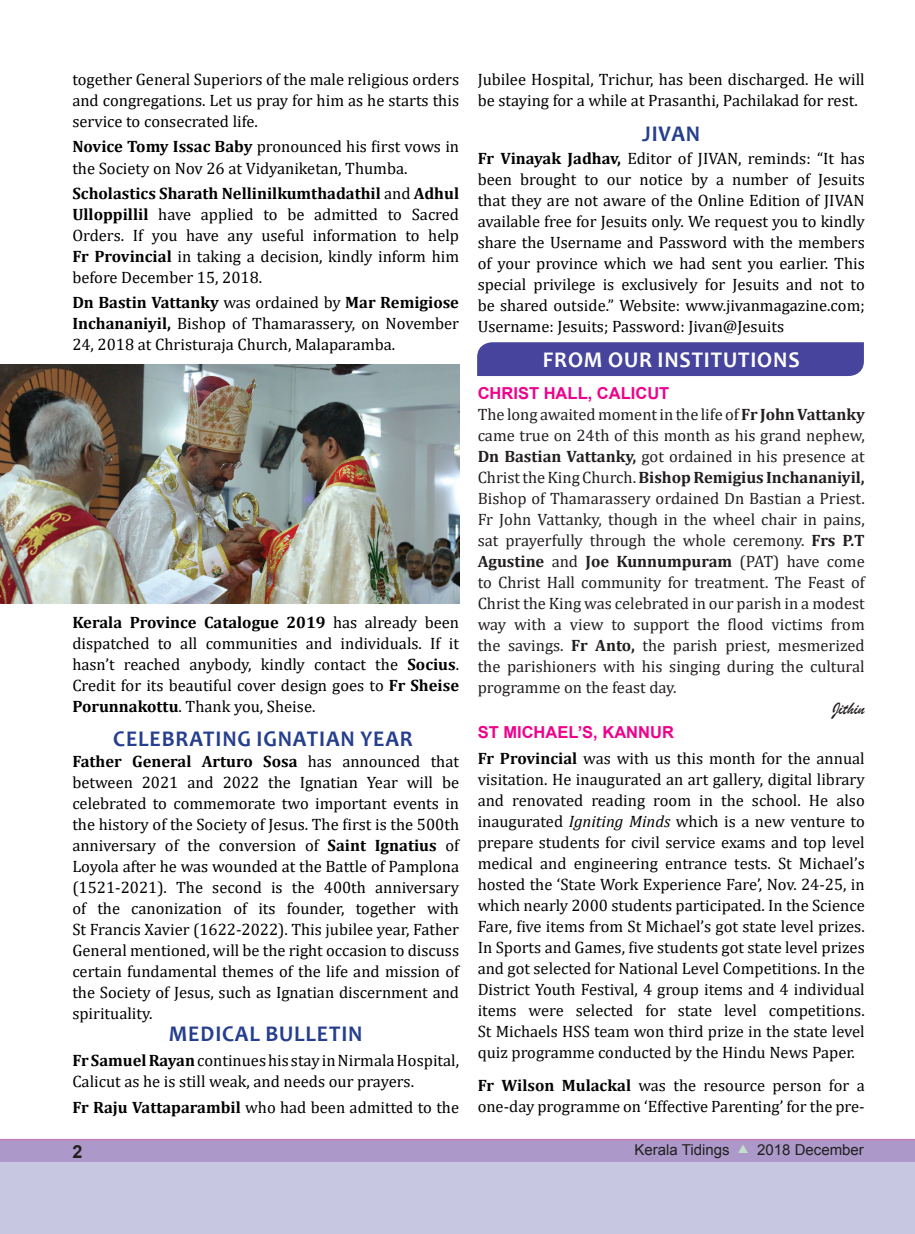
<style>
.page{position:relative;width:915px;height:1234px;background:#fff}
.page>*{position:absolute;margin:0;border:0;box-sizing:border-box;transform-origin:0 0}
.t1{font:700 22.5px "Candara";letter-spacing:.04em;color:#253f8e;scale:.96 1}
.t2{font:700 22.5px "Candara";letter-spacing:.04em;color:#fff;scale:.96 1}
.t3{font:18px "Brush Script";color:#231f20}
.t4{font:700 18px "Arial";color:#231f20}
.t5{font:16.5px/21px "Cambria";color:#000;text-align:justify}
.t6{font:16.5px/21px "Cambria";color:#040503;text-align:justify}
.t7{font:16.5px/21px "Cambria";color:#231f20;text-align:justify}
.t8{font:700 16.5px "Arial";color:#ed028c}
.t9{font:15px "Arial";color:#231f20}
.s1{font-weight:700}
.s2{color:#fff}
.s3{font-style:italic}
.s4{font-family:"Dixieland";font-size:12px;color:#c5decc}
</style>
<div class="page">
<hr style="left:914px;top:1144px;width:1px;height:89px;background:#46449c">
<div style="left:0;top:1144px;width:914px;height:89px;background:#c7c7e1"></div>
<div style="left:477px;top:342px;width:386px;height:34px;background:#46449c"></div>
<img style="left:0;top:364px;width:459px;height:239px">
<div style="left:0;top:1138px;width:914px;height:23px;background:#ac99c9"></div>
<hr style="left:0;top:1138px;width:914px;height:2px;background:#c37eb5">
<p class="t5" style="left:72px;top:69px;width:388px">together General Superiors of the male religious orders and congregations. Let us pray for him as he starts this service to consecrated life.</p>
<p class="t5" style="left:72px;top:136px;width:388px"><span class="s1">Novice Tomy Issac Baby</span> pronounced his first vows in the Society on Nov 26 at Vidyaniketan, Thumba.</p>
<p class="t5" style="left:72px;top:182px;width:388px"><span class="s1">Scholastics Sharath Nellinilkumthadathil</span> and <span class="s1">Adhul Ulloppillil</span> have applied to be admitted to Sacred Orders. If you have any useful information to help <span class="s1">Fr Provincial</span> in taking a decision, kindly inform him before December 15, 2018.</p>
<p class="t5" style="left:72px;top:292px;width:388px"><span class="s1">Dn Bastin Vattanky</span> was ordained by <span class="s1">Mar Remigiose Inchananiyil,</span> Bishop of Thamarassery, on November 24, 2018 at Christuraja Church, Malaparamba.</p>
<p class="t5" style="left:72px;top:611px;width:388px"><span class="s1">Kerala Province Catalogue 2019</span> has already been dispatched to all communities and individuals. If it hasn’t reached anybody, kindly contact the <span class="s1">Socius</span>.<br>Credit for its beautiful cover design goes to <span class="s1">Fr Sheise Porunnakottu</span>. Thank you, Sheise.</p>
<h1 class="t1" style="left:113px;top:724px;width:319px">CELEBRATING IGNATIAN YEAR<span class="s2">!</span></h1>
<p class="t5" style="left:72px;top:750px;width:388px"><span class="s1">Father General Arturo Sosa</span> has announced that between 2021 and 2022 the Ignatian Year will be celebrated to commemorate two important events in the history of the Society of Jesus. The first is the 500th anniversary of the conversion of <span class="s1">Saint Ignatius</span> of Loyola after he was wounded at the Battle of Pamplona (1521-2021). The second is the 400th anniversary of the canonization of its founder, together with St Francis Xavier (1622-2022). This jubilee year, Father General mentioned, will be the right occasion to discuss certain fundamental themes of the life and mission of the Society of Jesus, such as Ignatian discernment and spirituality.</p>
<h1 class="t1" style="left:169px;top:1019px;width:203px">MEDICAL BULLETIN</h1>
<p class="t5" style="left:72px;top:1049px;width:388px"><span class="s1">Fr Samuel Rayan</span> continues his stay in Nirmala Hospital,<br>Calicut as he is still weak, and needs our prayers.</p>
<p class="t5" style="left:72px;top:1096px;width:388px"><span class="s1">Fr Raju Vattaparambil</span> who had been admitted to the</p>
<p class="t5" style="left:477px;top:69px;width:388px">Jubilee Hospital, Trichur, has been discharged. He will be staying for a while at Prasanthi, Pachilakad for rest.</p>
<h1 class="t1" style="left:642px;top:119px;width:62px">JIVAN</h1>
<p class="t5" style="left:477px;top:148px;width:388px"><span class="s1">Fr Vinayak Jadhav,</span> Editor of JIVAN, reminds: “It has been brought to our notice by a number of Jesuits that they are not aware of the Online Edition of JIVAN available free for Jesuits only. We request you to kindly share the Username and Password with the members of your province which we had sent you earlier. This special privilege is exclusively for Jesuits and not to be shared outside.” Website: www.jivanmagazine.com; Username: Jesuits; Password: Jivan@Jesuits</p>
<h1 class="t2" style="left:542px;top:345px;width:269px">FROM OUR INSTITUTIONS</h1>
<p class="t8" style="left:477px;top:381px;width:193px">CHRIST HALL, CALICUT</p>
<p class="t7" style="left:477px;top:404px;width:388px">The long awaited moment in the life of <span class="s1">Fr John Vattanky </span>came true on 24th of this month as his grand nephew, <span class="s1">Dn Bastian Vattanky,</span> got ordained in his presence at Christ the King Church. <span class="s1">Bishop Remigius Inchananiyil, </span>Bishop of Thamarassery ordained Dn Bastian a Priest.<br>Fr John Vattanky, though in the wheel chair in pains, sat prayerfully through the whole ceremony. <span class="s1">Frs P.T Agustine</span> and <span class="s1">Joe Kunnumpuram</span> (PAT) have come to Christ Hall community for treatment. The Feast of Christ the King was celebrated in our parish in a modest way with a view to support the flood victims from the savings. <span class="s1">Fr Anto,</span> the parish priest, mesmerized the parishioners with his singing during the cultural programme on the feast day.</p>
<p class="t3" style="left:831px;top:697px;width:34px">Jithin</p>
<p class="t8" style="left:477px;top:720px;width:198px">ST MICHAEL’S, KANNUR</p>
<p class="t6" style="left:477px;top:747px;width:388px"><span class="s1">Fr Provincial</span> was with us this month for the annual visitation. He inaugurated an art gallery, digital library and renovated reading room in the school. He also inaugurated <span class="s3">Igniting Minds</span> which is a new venture to prepare students for civil service exams and top level medical and engineering entrance tests. St Michael’s hosted the ‘State Work Experience Fare’, Nov. 24-25, in which nearly 2000 students participated. In the Science Fare, five items from St Michael’s got state level prizes.<br>In Sports and Games, five students got state level prizes and got selected for National Level Competitions. In the District Youth Festival, 4 group items and 4 individual items were selected for state level competitions.<br>St Michaels HSS team won third prize in the state level quiz programme conducted by the Hindu News Paper.</p>
<p class="t6" style="left:477px;top:1074px;width:388px"><span class="s1">Fr Wilson Mulackal</span> was the resource person for a one-day programme on ‘Effective Parenting’ for the pre-</p>
<p class="t4" style="left:72px;top:1139px;width:12px">2</p>
<p class="t9" style="left:634px;top:1139px;width:231px">Kerala Tidings <span class="s4">s</span> 2018 December</p>
</div>
